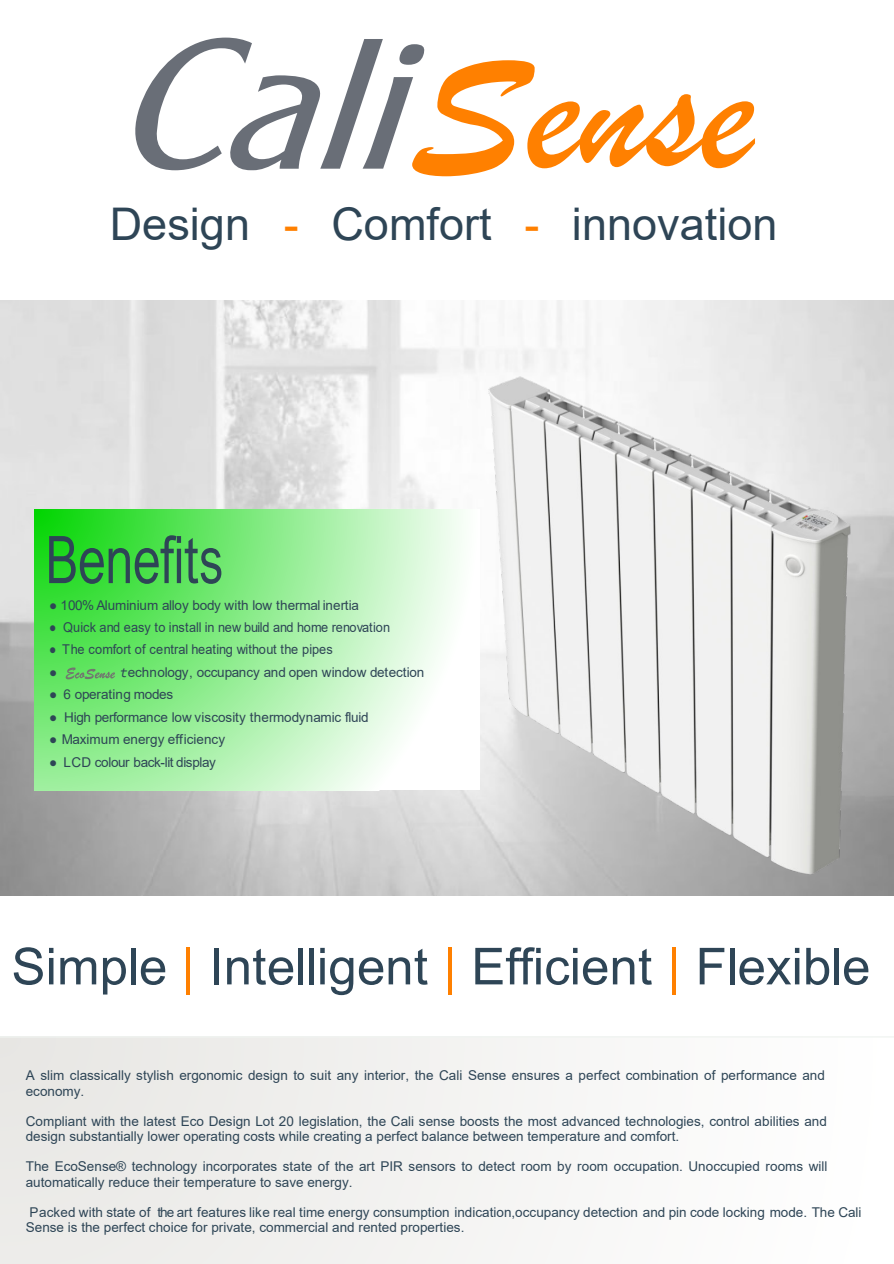
<style>
.page{position:relative;width:894px;height:1264px;background:#fff}
.page>*{position:absolute;margin:0;border:0;box-sizing:border-box;transform-origin:0 0}
.t1{font:180px "Brush Script";color:#ff8000}
.t2{font:51px "Arial";color:#2e4556}
.t3{font:45px "Arial";color:#2e4556}
.t4{font:13.5px/15.3px "Arial";color:#2e4556}
.t5{font:13.5px "Arial";color:#2e4556;scale:.94 1}
.t6{font:13.5px "Arial";letter-spacing:-.03em;color:#2e4556}
.t7{font:13.5px "Times New Roman";color:#2e4556}
.s1{color:#ff8000}
.s2{font-family:"Times New Roman"}
.s3{font-family:"Consolas";font-style:italic}
</style>
<div class="page">
<img style="left:0;top:300px;width:432px;height:595px">
<img style="left:432px;top:300px;width:461px;height:596px">
<svg style="left:0;top:1036px;width:893px;height:227px"></svg>
<svg style="left:135px;top:38px;width:290px;height:132px"></svg>
<svg style="left:34px;top:509px;width:212px;height:212px;background:#5bd95d"></svg>
<h1 class="t1" style="left:410px;top:58px;width:344px">Sense</h1>
<h3 class="t3" style="left:110px;top:207px;width:669px">Design <span class="s1">-</span> Comfort <span class="s1">-</span> innovation</h3>
<p class="t4" style="left:49px;top:599px;width:311px"><span class="s2">●</span> 100% Aluminium alloy body with low thermal inertia</p>
<p class="t5" style="left:49px;top:622px;width:364px"><span class="s2">●</span> Quick and easy to install in new build and home renovation</p>
<p class="t5" style="left:49px;top:644px;width:303px"><span class="s2">●</span> The comfort of central heating without the pipes</p>
<p class="t7" style="left:49px;top:667px;width:10px">●</p>
<p class="t4" style="left:120px;top:665px;width:305px"><span class="s3">t</span>echnology, occupancy and open window detection</p>
<p class="t4" style="left:49px;top:688px;width:126px"><span class="s2">●</span> 6 operating modes</p>
<p class="t4" style="left:49px;top:710px;width:321px"><span class="s2">●</span> High performance low viscosity thermodynamic fluid</p>
<p class="t4" style="left:49px;top:733px;width:177px"><span class="s2">●</span> Maximum energy efficiency</p>
<p class="t6" style="left:49px;top:757px;width:168px"><span class="s2">●</span> LCD colour back-lit display</p>
<h2 class="t2" style="left:11px;top:947px;width:860px">Simple <span class="s1">|</span> Intelligent <span class="s1">|</span> Efficient <span class="s1">|</span> Flexible</h2>
<p class="t4" style="left:26px;top:1069px;width:800px">A slim classically stylish ergonomic design to suit any interior, the Cali Sense ensures a perfect combination of performance and economy.</p>
<p class="t4" style="left:26px;top:1114px;width:802px">Compliant with the latest Eco Design Lot 20 legislation, the Cali sense boosts the most advanced technologies, control abilities and design substantially lower operating costs while creating a perfect balance between temperature and comfort.</p>
<p class="t4" style="left:26px;top:1160px;width:803px">The EcoSense® technology incorporates state of the art PIR sensors to detect room by room occupation. Unoccupied rooms will automatically reduce their temperature to save energy.</p>
<p class="t4" style="left:26px;top:1205px;width:837px">Packed with state of the art features like real time energy consumption indication,occupancy detection and pin code locking mode. The Cali<br>Sense is the perfect choice for private, commercial and rented properties.</p>
</div>
